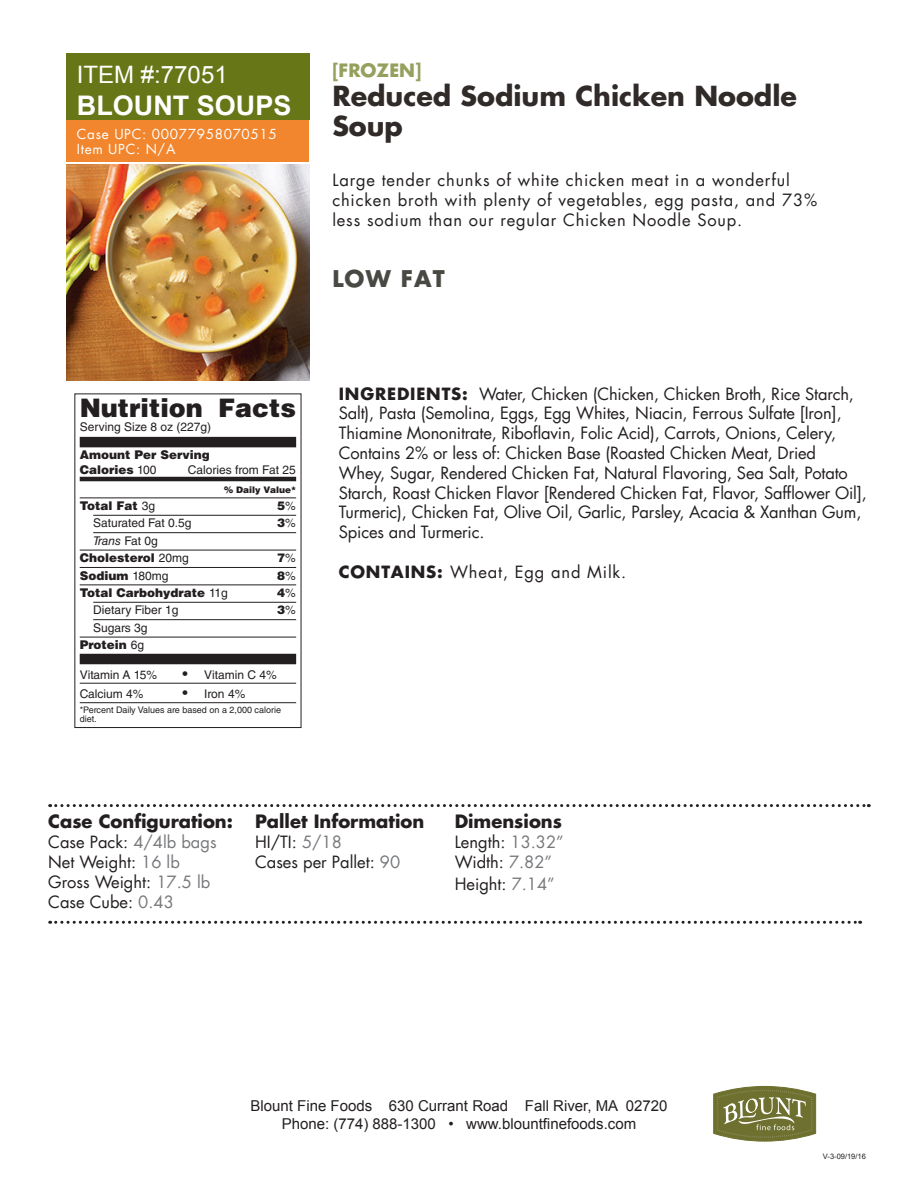
<style>
.page{position:relative;width:918px;height:1188px;background:#fff}
.page>*{position:absolute;margin:0;border:0;box-sizing:border-box;transform-origin:0 0}
.t1{font:700 27px/30px "Futura";color:#302a28}
.t2{font:700 27px "Arial";color:#fff}
.t3{font:900 25.5px "Helvetica LT Std";color:#231f20}
.t4{font:24px "Arial";color:#fff}
.t5{font:700 22.5px "Futura";letter-spacing:.05em;color:#494944}
.t6{font:700 18px "Futura";color:#231f20}
.t7{font:700 18px "Futura";color:#95a05e}
.t8{font:16.5px/19.8px "Futura";letter-spacing:-.01em;color:#231f20}
.t9{font:16.5px/19.8px "Futura";letter-spacing:.05em;color:#231f20}
.t10{font:15px/18px "Arial";color:#231f20;text-align:center}
.t11{font:13.5px/15px "Futura";letter-spacing:.05em;color:#fff}
.t12{font:12px/17.4px "Helvetica LT Std";color:#231f20;text-align:right}
.t13{font:900 12px/14.4px "Helvetica LT Std";color:#231f20}
.t14{font:9px/9px "Helvetica LT Std";color:#231f20}
.t15{font:900 9px "Helvetica LT Std";color:#231f20}
.t16{font:7.5px "Arial";color:#231f20}
.s1{font-weight:400}
.s2{font-weight:400;font-style:italic}
.s3{font-weight:900}
.s4{font-size:15px}
.s5{font-weight:700}
.s6{color:#76787b}
</style>
<div class="page">
<div style="left:66px;top:54px;width:243px;height:66px;background:#677717"></div>
<img style="left:66px;top:164px;width:243px;height:216px">
<svg style="left:713px;top:1086px;width:103px;height:55px;background:#898c57"></svg>
<div style="left:66px;top:120px;width:243px;height:41px;background:#f1862e"></div>
<svg style="left:50px;top:804px;width:819px;height:3px"></svg>
<svg style="left:50px;top:921px;width:811px;height:3px"></svg>
<div style="left:80px;top:437px;width:216px;height:10px;background:#231f20"></div>
<hr style="left:80px;top:477px;width:216px;height:4px;background:#231f20">
<hr style="left:80px;top:498px;width:216px;height:1px;background:#231f20">
<hr style="left:93px;top:515px;width:203px;height:1px;background:#231f20">
<hr style="left:93px;top:532px;width:203px;height:1px;background:#231f20">
<hr style="left:80px;top:550px;width:216px;height:1px;background:#231f20">
<hr style="left:80px;top:567px;width:216px;height:1px;background:#231f20">
<hr style="left:80px;top:585px;width:216px;height:1px;background:#231f20">
<hr style="left:93px;top:602px;width:203px;height:1px;background:#231f20">
<hr style="left:93px;top:619px;width:203px;height:1px;background:#231f20">
<hr style="left:80px;top:637px;width:216px;height:1px;background:#231f20">
<div style="left:80px;top:654px;width:216px;height:10px;background:#231f20"></div>
<hr style="left:80px;top:683px;width:216px;height:1px;background:#231f20">
<hr style="left:80px;top:702px;width:216px;height:1px;background:#231f20">
<h3 class="t4" style="left:77px;top:58px;width:152px">ITEM #:77051</h3>
<h1 class="t2" style="left:77px;top:87px;width:216px">BLOUNT SOUPS</h1>
<p class="t11" style="left:77px;top:126px;width:202px">Case UPC: 00077958070515<br>Item UPC: N/A</p>
<p class="t7" style="left:332px;top:57px;width:91px">[FROZEN]</p>
<h1 class="t1" style="left:332px;top:80px;width:466px">Reduced Sodium Chicken Noodle<br>Soup</h1>
<p class="t9" style="left:332px;top:170px;width:486px">Large tender chunks of white chicken meat in a wonderful chicken broth with plenty of vegetables, egg pasta, and 73% less sodium than our regular Chicken Noodle Soup.</p>
<h3 class="t5" style="left:332px;top:262px;width:114px">LOW FAT</h3>
<h2 class="t3" style="left:80px;top:391px;width:218px">Nutrition Facts</h2>
<p class="t12" style="left:80px;top:419px;width:133px">Serving Size 8 oz (227g)</p>
<p class="t13" style="left:80px;top:448px;width:132px">Amount Per Serving<br>Calories <span class="s1">100</span></p>
<p class="t12" style="left:188px;top:461px;width:109px">Calories from Fat 25</p>
<p class="t15" style="left:224px;top:484px;width:74px">% Daily Value*</p>
<p class="t13" style="left:80px;top:498px;width:77px">Total Fat <span class="s1">3g</span></p>
<p class="t13" style="left:277px;top:498px;width:20px">5<span class="s1">%</span></p>
<p class="t12" style="left:93px;top:515px;width:100px">Saturated Fat 0.5g</p>
<p class="t13" style="left:277px;top:516px;width:20px">3<span class="s1">%</span></p>
<p class="t13" style="left:80px;top:532px;width:111px;line-height:17.4px;text-indent:14px"><span class="s2">Trans</span> <span class="s1">Fat 0g<br></span>Cholesterol <span class="s1">20mg</span></p>
<p class="t13" style="left:277px;top:550px;width:20px">7<span class="s1">%</span></p>
<p class="t13" style="left:80px;top:568px;width:90px">Sodium <span class="s1">180mg</span></p>
<p class="t13" style="left:277px;top:568px;width:20px">8<span class="s1">%</span></p>
<p class="t13" style="left:80px;top:585px;width:149px">Total Carbohydrate <span class="s1">11g</span></p>
<p class="t13" style="left:277px;top:585px;width:20px">4<span class="s1">%</span></p>
<p class="t12" style="left:93px;top:602px;width:87px">Dietary Fiber 1g</p>
<p class="t13" style="left:277px;top:603px;width:20px">3<span class="s1">%</span></p>
<p class="t12" style="left:80px;top:619px;width:69px">Sugars 3g<br><span class="s3">Protein</span> 6g</p>
<p class="t12" style="left:80px;top:666px;width:79px">Vitamin A 15%</p>
<p class="t12" style="left:182px;top:666px;width:96px"><span class="s4">•</span> Vitamin C 4%</p>
<p class="t12" style="left:80px;top:685px;width:65px">Calcium 4%</p>
<p class="t12" style="left:182px;top:685px;width:64px"><span class="s4">•</span> Iron 4%</p>
<p class="t14" style="left:80px;top:705px;width:203px">*Percent Daily Values are based on a 2,000 calorie diet.</p>
<p class="t8" style="left:339px;top:383px;width:530px"><span class="s5">INGREDIENTS:</span> Water, Chicken (Chicken, Chicken Broth, Rice Starch, Salt), Pasta (Semolina, Eggs, Egg Whites, Niacin, Ferrous Sulfate [Iron], Thiamine Mononitrate, Riboflavin, Folic Acid), Carrots, Onions, Celery, Contains 2% or less of: Chicken Base (Roasted Chicken Meat, Dried<br>Whey, Sugar, Rendered Chicken Fat, Natural Flavoring, Sea Salt, Potato Starch, Roast Chicken Flavor [Rendered Chicken Fat, Flavor, Safflower Oil], Turmeric), Chicken Fat, Olive Oil, Garlic, Parsley, Acacia &amp; Xanthan Gum, Spices and Turmeric.</p>
<p class="t9" style="left:339px;top:562px;width:289px"><span class="s5">CONTAINS:</span> Wheat, Egg and Milk.</p>
<p class="t6" style="left:48px;top:809px;width:186px">Case Configuration:</p>
<p class="t8" style="left:48px;top:832px;width:170px">Case Pack: <span class="s6">4/4lb bags<br></span>Net Weight: <span class="s6">16 lb<br></span>Gross Weight: <span class="s6">17.5 lb<br></span>Case Cube: <span class="s6">0.43</span></p>
<p class="t6" style="left:255px;top:809px;width:171px">Pallet Information</p>
<p class="t8" style="left:255px;top:832px;width:147px">HI/TI: <span class="s6">5/18<br></span>Cases per Pallet: <span class="s6">90</span></p>
<p class="t6" style="left:455px;top:809px;width:109px">Dimensions</p>
<p class="t8" style="left:455px;top:832px;width:111px">Length: <span class="s6">13.32”<br></span>Width: <span class="s6">7.82”</span></p>
<p class="t8" style="left:455px;top:873px;width:102px">Height: <span class="s6">7.14”</span></p>
<p class="t10" style="left:251px;top:1096px;width:418px">Blount Fine Foods 630 Currant Road Fall River, MA 02720<br>Phone: (774) 888-1300 • www.blountfinefoods.com</p>
<p class="t16" style="left:823px;top:1151px;width:44px">V-3-09/19/16</p>
</div>
